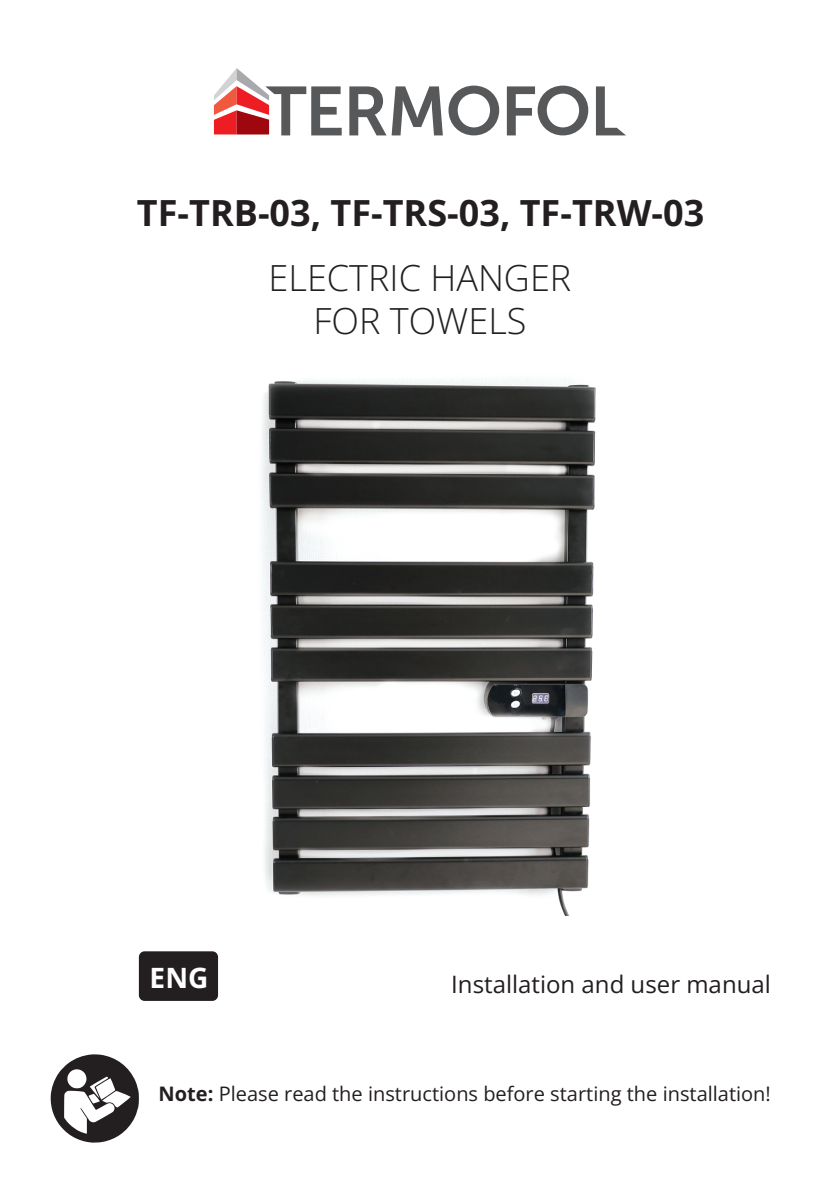
<style>
.page{position:relative;width:840px;height:1191px;background:#fff}
.page>*{position:absolute;margin:0;border:0;box-sizing:border-box;transform-origin:0 0}
.t1{font:700 36px "Open Sans";color:#231f20}
.t2{font:300 36px/43.2px "Open Sans";color:#231f20;text-align:center}
.t3{font:700 28px "Open Sans";color:#fff}
.t4{font:24px "Open Sans";color:#231f20}
.t5{font:20px "Open Sans";color:#231f20}
.s1{font-weight:700}
</style>
<div class="page">
<svg style="left:349px;top:86px;width:93px;height:49px"></svg>
<svg style="left:448px;top:86px;width:51px;height:49px"></svg>
<svg style="left:506px;top:86px;width:82px;height:49px"></svg>
<svg style="left:596px;top:86px;width:29px;height:49px"></svg>
<svg style="left:214px;top:68px;width:127px;height:67px"></svg>
<svg style="left:50px;top:1054px;width:89px;height:88px"></svg>
<div style="left:139px;top:951px;width:79px;height:50px;background:#231f20;border-radius:6px"></div>
<img style="left:261px;top:378px;width:335px;height:538px">
<h1 class="t1" style="left:137px;top:188px;width:568px">TF-TRB-03, TF-TRS-03, TF-TRW-03</h1>
<h1 class="t2" style="left:268px;top:255px;width:304px">ELECTRIC HANGER<br>FOR TOWELS</h1>
<h2 class="t3" style="left:149px;top:958px;width:60px">ENG</h2>
<p class="t4" style="left:451px;top:968px;width:321px">Installation and user manual</p>
<p class="t5" style="left:158px;top:1079px;width:613px"><span class="s1">Note:</span> Please read the instructions before starting the installation!</p>
</div>
